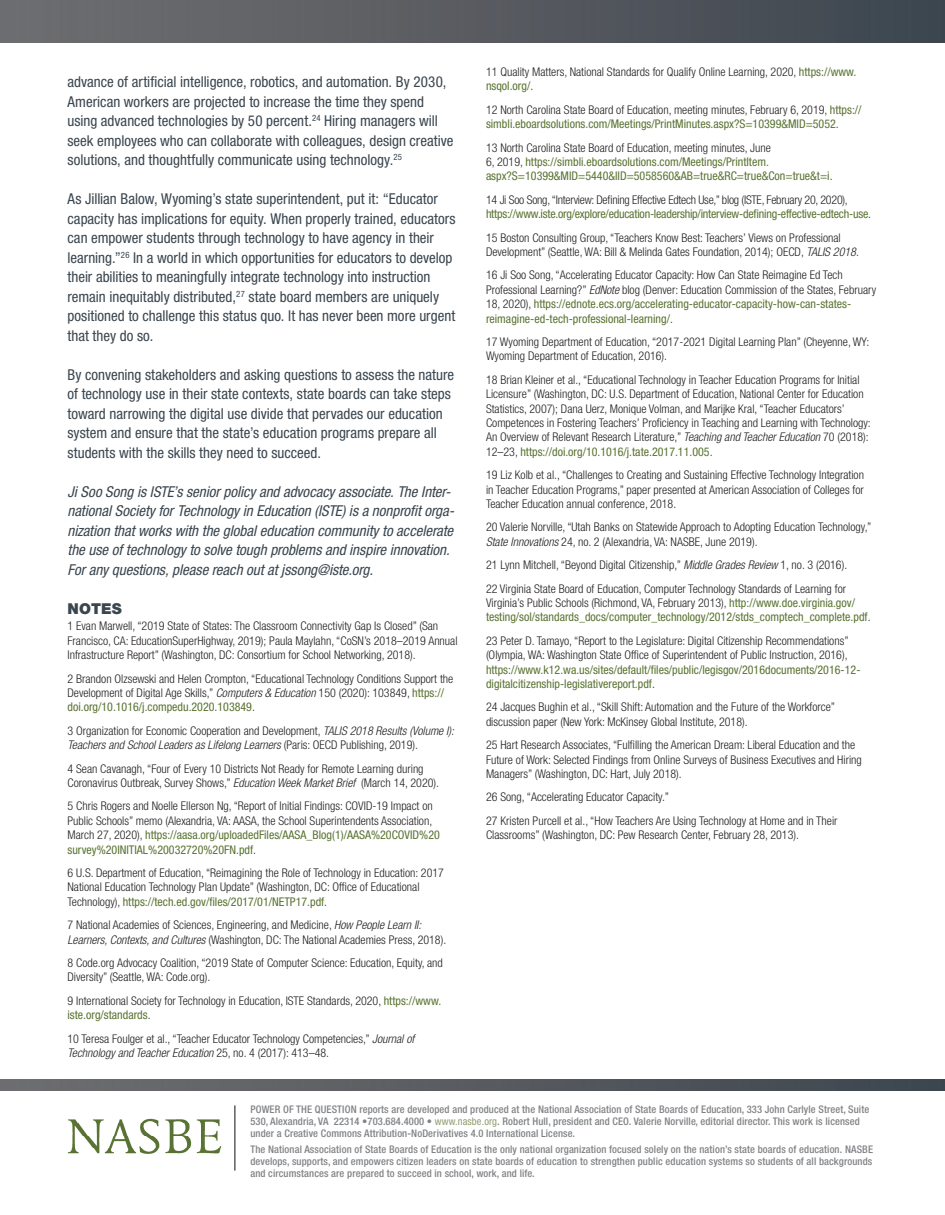
<style>
.page{position:relative;width:945px;height:1215px;background:#fff}
.page>*{position:absolute;margin:0;border:0;box-sizing:border-box;transform-origin:0 0}
.Body_Text{font:condensed 15px/19.5px "Helvetica Neue LT Std";color:#3a454e}
.Body_Text-2{font:italic condensed 15px/19.5px "Helvetica Neue LT Std";color:#3a454e}
.A_Head{font:900 15px "Helvetica Neue LT Std";letter-spacing:.01em;color:#3a454e}
.Notes_Text{font:300 condensed 12px/14.4px "Helvetica Neue LT Std";color:#231f20}
.Notes_Text-2{font:condensed 12px/14.4px "Helvetica Neue LT Std";color:#5a7332}
.Notes_Text-3{font:condensed 12px/14.4px "Helvetica Neue LT Std";letter-spacing:-.02em;color:#5a7332}
.t1{font:500 condensed 10.5px/12px "Helvetica Neue LT Std";letter-spacing:.01em;color:#808285}
.s1{font-style:italic}
.s2{font-weight:400;color:#5a7332}
.s3{font-weight:300;color:#231f20}
.s4{font-weight:400;color:#909c70}
</style>
<div class="page">
<svg style="left:0;top:1079px;width:945px;height:11px;background:#565a60"></svg>
<img style="left:67px;top:1118px;width:154px;height:36px">
<div style="left:0;top:0;width:945px;height:42px;background:linear-gradient(to right,#706f71,#3e464f)"></div>
<p class="Body_Text" style="left:68px;top:72px;width:387px">advance of artificial intelligence, robotics, and automation. By 2030, American workers are projected to increase the time they spend using advanced technologies by 50 percent.<sup>24</sup> Hiring managers will seek employees who can collaborate with colleagues, design creative solutions, and thoughtfully communicate using technology.<sup>25</sup></p>
<p class="Body_Text" style="left:68px;top:189px;width:390px">As Jillian Balow, Wyoming’s state superintendent, put it: “Educator capacity has implications for equity. When properly trained, educators can empower students through technology to have agency in their learning.”<sup>26</sup> In a world in which opportunities for educators to develop their abilities to meaningfully integrate technology into instruction remain inequitably distributed,<sup>27</sup> state board members are uniquely positioned to challenge this status quo. It has never been more urgent that they do so.</p>
<p class="Body_Text" style="left:68px;top:364px;width:388px">By convening stakeholders and asking questions to assess the nature of technology use in their state contexts, state boards can take steps toward narrowing the digital use divide that pervades our education system and ensure that the state’s education programs prepare all students with the skills they need to succeed.</p>
<p class="Body_Text-2" style="left:68px;top:482px;width:388px">Ji Soo Song is ISTE’s senior policy and advocacy associate. The Inter&shy;national Society for Technology in Education (ISTE) is a nonprofit orga&shy;nization that works with the global education community to accelerate the use of technology to solve tough problems and inspire innovation.<br>For any questions, please reach out at jssong@iste.org.</p>
<p class="A_Head" style="left:68px;top:599px;width:56px">NOTES</p>
<p class="Notes_Text" style="left:68px;top:619px;width:392px">1 Evan Marwell, “2019 State of States: The Classroom Connectivity Gap Is Closed” (San<br>Francisco, CA: EducationSuperHighway, 2019); Paula Maylahn, “CoSN’s 2018–2019 Annual<br>Infrastructure Report” (Washington, DC: Consortium for School Networking, 2018).</p>
<p class="Notes_Text" style="left:68px;top:671px;width:387px">2 Brandon Olzsewski and Helen Crompton, “Educational Technology Conditions Support the<br>Development of Digital Age Skills,” <span class="s1">Computers &amp; Education</span> 150 (2020): 103849, <span class="s2">https:// doi.org/10.1016/j.compedu.2020.103849</span>.</p>
<p class="Notes_Text" style="left:68px;top:723px;width:388px">3 Organization for Economic Cooperation and Development, <span class="s1">TALIS 2018 Results (Volume I):<br>Teachers and School Leaders as Lifelong Learners</span> (Paris: OECD Publishing, 2019).</p>
<p class="Notes_Text" style="left:68px;top:761px;width:373px">4 Sean Cavanagh, “Four of Every 10 Districts Not Ready for Remote Learning during<br>Coronavirus Outbreak, Survey Shows,” <span class="s1">Education Week Market Brief</span> (March 14, 2020).</p>
<p class="Notes_Text" style="left:68px;top:799px;width:374px">5 Chris Rogers and Noelle Ellerson Ng, “Report of Initial Findings: COVID-19 Impact on Public Schools” memo (Alexandria, VA: AASA, the School Superintendents Association, March 27, 2020), <span class="s2">https://aasa.org/uploadedFiles/AASA_Blog(1)/AASA%20COVID%20 survey%20INITIAL%20032720%20FN.pdf</span>.</p>
<p class="Notes_Text" style="left:68px;top:865px;width:378px">6 U.S. Department of Education, “Reimagining the Role of Technology in Education: 2017<br>National Education Technology Plan Update” (Washington, DC: Office of Educational<br>Technology), <span class="s2">https://tech.ed.gov/files/2017/01/NETP17.pdf</span>.</p>
<p class="Notes_Text" style="left:68px;top:918px;width:380px">7 National Academies of Sciences, Engineering, and Medicine, <span class="s1">How People Learn II:<br>Learners, Contexts, and Cultures</span> (Washington, DC: The National Academies Press, 2018).</p>
<p class="Notes_Text" style="left:68px;top:955px;width:377px">8 Code.org Advocacy Coalition, “2019 State of Computer Science: Education, Equity, and<br>Diversity” (Seattle, WA: Code.org).</p>
<p class="Notes_Text" style="left:68px;top:993px;width:375px">9 International Society for Technology in Education, ISTE Standards, 2020, <span class="s2">https://www. iste.org/standards</span>.</p>
<p class="Notes_Text" style="left:68px;top:1031px;width:348px">10 Teresa Foulger et al., “Teacher Educator Technology Competencies,” <span class="s1">Journal of<br>Technology and Teacher Education</span> 25, no. 4 (2017): 413–48.</p>
<p class="Notes_Text" style="left:486px;top:65px;width:372px">11 Quality Matters, National Standards for Qualify Online Learning, 2020, <span class="s2">https://www. nsqol.org/</span>.</p>
<p class="Notes_Text-2" style="left:486px;top:102px;width:377px"><span class="s3">12 North Carolina State Board of Education, meeting minutes, February 6, 2019,</span> https:// simbli.eboardsolutions.com/Meetings/PrintMinutes.aspx?S=10399&amp;MID=5052<span class="s3">.</span></p>
<p class="Notes_Text-2" style="left:486px;top:140px;width:348px"><span class="s3">13 North Carolina State Board of Education, meeting minutes, June<br>6, 2019,</span> https://simbli.eboardsolutions.com/Meetings/PrintItem. aspx?S=10399&amp;MID=5440&amp;IID=5058560&amp;AB=true&amp;RC=true&amp;Con=true&amp;t=i<span class="s3">.</span></p>
<p class="Notes_Text-3" style="left:486px;top:192px;width:387px"><span class="s3">14 Ji Soo Song, “Interview: Defining Effective Edtech Use,” blog (ISTE, February 20, 2020), </span>https://www.iste.org/explore/education-leadership/interview-defining-effective-edtech-use<span class="s3">.</span></p>
<p class="Notes_Text" style="left:486px;top:230px;width:374px">15 Boston Consulting Group, “Teachers Know Best: Teachers’ Views on Professional<br>Development” (Seattle, WA: Bill &amp; Melinda Gates Foundation, 2014); OECD, <span class="s1">TALIS 2018</span>.</p>
<p class="Notes_Text" style="left:486px;top:268px;width:392px">16 Ji Soo Song, “Accelerating Educator Capacity: How Can State Reimagine Ed Tech Professional Learning?” <span class="s1">EdNote</span> blog (Denver: Education Commission of the States, February 18, 2020), <span class="s2">https://ednote.ecs.org/accelerating-educator-capacity-how-can-states&shy;reimagine-ed-tech-professional-learning/</span>.</p>
<p class="Notes_Text" style="left:486px;top:335px;width:385px">17 Wyoming Department of Education, “2017-2021 Digital Learning Plan” (Cheyenne, WY:<br>Wyoming Department of Education, 2016).</p>
<p class="Notes_Text" style="left:486px;top:372px;width:386px">18 Brian Kleiner et al., “Educational Technology in Teacher Education Programs for Initial Licensure” (Washington, DC: U.S. Department of Education, National Center for Education Statistics, 2007); Dana Uerz, Monique Volman, and Marijke Kral, “Teacher Educators’ Competences in Fostering Teachers’ Proficiency in Teaching and Learning with Technology:<br>An Overview of Relevant Research Literature,” <span class="s1">Teaching and Teacher Education</span> 70 (2018):<br>12–23, <span class="s2">https://doi.org/10.1016/j.tate.2017.11.005</span>.</p>
<p class="Notes_Text" style="left:486px;top:468px;width:380px;text-align:justify">19 Liz Kolb et al., “Challenges to Creating and Sustaining Effective Technology Integration in Teacher Education Programs,” paper presented at American Association of Colleges for Teacher Education annual conference, 2018.</p>
<p class="Notes_Text" style="left:486px;top:520px;width:387px">20 Valerie Norville, “Utah Banks on Statewide Approach to Adopting Education Technology,”<br><span class="s1">State Innovations</span> 24, no. 2 (Alexandria, VA: NASBE, June 2019).</p>
<p class="Notes_Text" style="left:486px;top:558px;width:363px">21 Lynn Mitchell, “Beyond Digital Citizenship,” <span class="s1">Middle Grades Review</span> 1, no. 3 (2016).</p>
<p class="Notes_Text" style="left:486px;top:581px;width:386px">22 Virginia State Board of Education, Computer Technology Standards of Learning for<br>Virginia’s Public Schools (Richmond, VA, February 2013), <span class="s2">http://www.doe.virginia.gov/ testing/sol/standards_docs/computer_technology/2012/stds_comptech_complete.pdf</span>.</p>
<p class="Notes_Text" style="left:486px;top:633px;width:376px">23 Peter D. Tamayo, “Report to the Legislature: Digital Citizenship Recommendations” (Olympia, WA: Washington State Office of Superintendent of Public Instruction, 2016), <span class="s2">https://www.k12.wa.us/sites/default/files/public/legisgov/2016documents/2016-12- digitalcitizenship-legislativereport.pdf</span>.</p>
<p class="Notes_Text" style="left:486px;top:700px;width:351px">24 Jacques Bughin et al., “Skill Shift: Automation and the Future of the Workforce” discussion paper (New York: McKinsey Global Institute, 2018).</p>
<p class="Notes_Text" style="left:486px;top:738px;width:377px">25 Hart Research Associates, “Fulfilling the American Dream: Liberal Education and the<br>Future of Work: Selected Findings from Online Surveys of Business Executives and Hiring<br>Managers” (Washington, DC: Hart, July 2018).</p>
<p class="Notes_Text" style="left:486px;top:790px;width:185px">26 Song, “Accelerating Educator Capacity.”</p>
<p class="Notes_Text" style="left:486px;top:813px;width:353px">27 Kristen Purcell et al., “How Teachers Are Using Technology at Home and in Their<br>Classrooms” (Washington, DC: Pew Research Center, February 28, 2013).</p>
<p class="t1" style="left:250px;top:1103px;width:620px">POWER OF THE QUESTION reports are developed and produced at the National Association of State Boards of Education, 333 John Carlyle Street, Suite<br>530, Alexandria, VA 22314 •703.684.4000 • <span class="s4">www.nasbe.org</span>. Robert Hull, president and CEO. Valerie Norville, editorial director. This work is licensed under a Creative Commons Attribution-NoDerivatives 4.0 International License.</p>
<p class="t1" style="left:250px;top:1144px;width:624px;text-align:justify">The National Association of State Boards of Education is the only national organization focused solely on the nation’s state boards of education. NASBE develops, supports, and empowers citizen leaders on state boards of education to strengthen public education systems so students of all backgrounds and circumstances are prepared to succeed in school, work, and life.</p>
</div>
